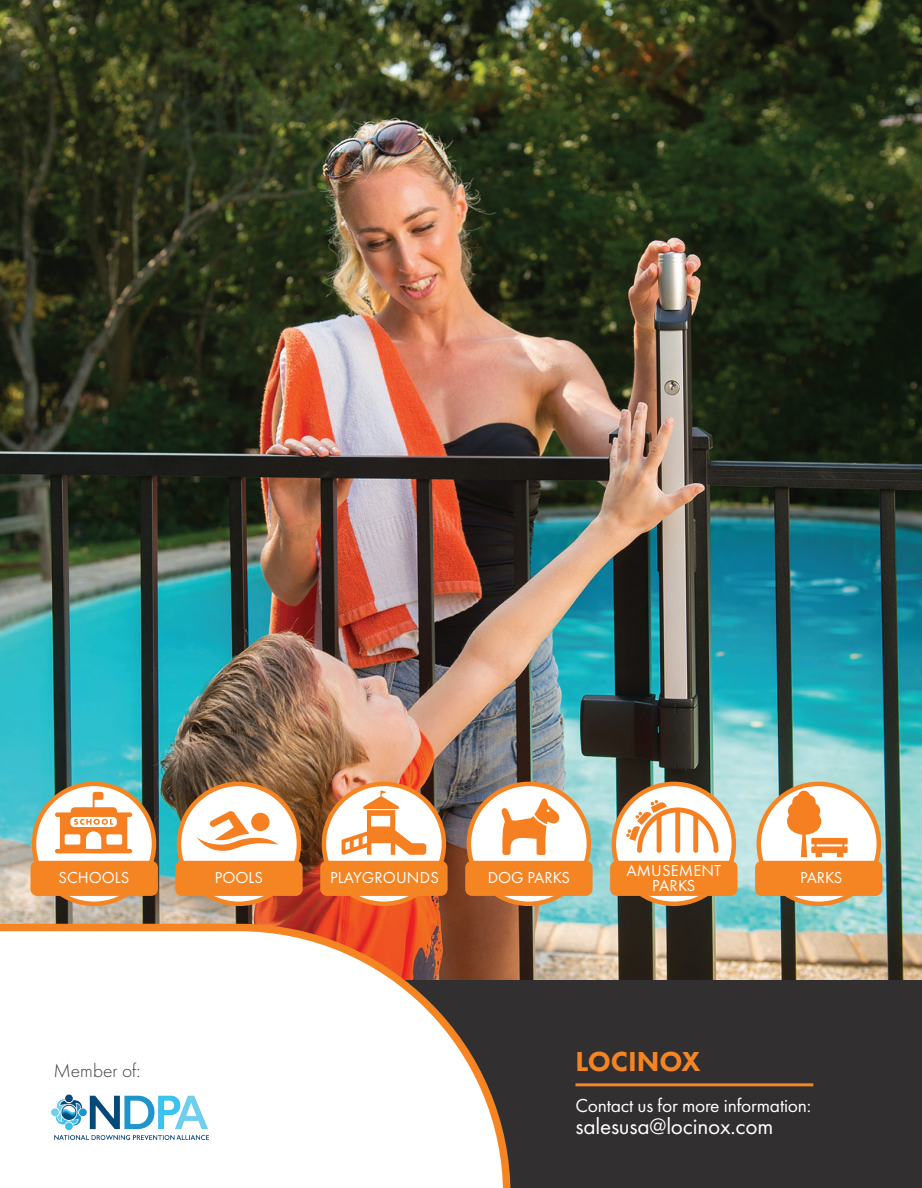
<style>
.page{position:relative;width:922px;height:1188px;background:#fff}
.page>*{position:absolute;margin:0;border:0;box-sizing:border-box;transform-origin:0 0}
.t1{font:800 28.5px "Futura PT";color:#f58423}
.t2{font:23.25px "Futura PT";letter-spacing:-.01em;color:#fff}
.t3{font:19.5px "Futura PT";letter-spacing:-.01em;color:#fff}
.t4{font:300 19.5px "Futura PT";color:#3e3e3f}
.t5{font:16.5px "Futura PT";color:#fff}
</style>
<div class="page">
<div style="left:0;top:0;width:921px;height:1188px;background:#312f30"></div>
<img style="left:0;top:0;width:921px;height:980px">
<svg style="left:324px;top:784px;width:120px;height:120px;background:#fdefe2"></svg>
<div style="left:321px;top:782px;width:125px;height:124px;border:4px solid #f58423;border-radius:50%"></div>
<div style="left:469px;top:784px;width:119px;height:120px;background:#fff;border-radius:50%"></div>
<div style="left:466px;top:782px;width:125px;height:124px;border:4px solid #f58423;border-radius:50%"></div>
<svg style="left:613px;top:784px;width:120px;height:120px;background:#fdefe3"></svg>
<div style="left:611px;top:782px;width:125px;height:124px;border:4px solid #f58423;border-radius:50%"></div>
<svg style="left:758px;top:784px;width:120px;height:120px;background:#fdf2e8"></svg>
<div style="left:756px;top:782px;width:124px;height:124px;border:4px solid #f58423;border-radius:50%"></div>
<div style="left:179px;top:784px;width:120px;height:120px;background:#fff;border-radius:50%"></div>
<div style="left:177px;top:782px;width:124px;height:124px;border:4px solid #f58423;border-radius:50%"></div>
<svg style="left:34px;top:784px;width:120px;height:120px;background:#fdf0e5"></svg>
<div style="left:32px;top:782px;width:124px;height:124px;border:4px solid #f58423;border-radius:50%"></div>
<div style="left:31px;top:861px;width:127px;height:35px;background:#f58423;border-radius:7px"></div>
<div style="left:175px;top:861px;width:127px;height:35px;background:#f58423;border-radius:7px"></div>
<div style="left:320px;top:861px;width:127px;height:35px;background:#f58423;border-radius:7px"></div>
<div style="left:465px;top:861px;width:127px;height:35px;background:#f58423;border-radius:7px"></div>
<div style="left:610px;top:861px;width:127px;height:35px;background:#f58423;border-radius:7px"></div>
<div style="left:755px;top:861px;width:127px;height:35px;background:#f58423;border-radius:7px"></div>
<svg style="left:626px;top:800px;width:92px;height:53px;background:#fbd6b8"></svg>
<svg style="left:501px;top:798px;width:58px;height:57px"></svg>
<svg style="left:786px;top:791px;width:61px;height:66px;background:#fac69c"></svg>
<svg style="left:341px;top:790px;width:85px;height:65px;background:#f9ceac"></svg>
<svg style="left:196px;top:811px;width:82px;height:40px"></svg>
<div style="left:251px;top:813px;width:18px;height:18px;background:#f57f21;border-radius:50%"></div>
<svg style="left:55px;top:792px;width:77px;height:61px;background:#f9bf90"></svg>
<svg style="left:0;top:924px;width:510px;height:264px;background:#eee2dc"></svg>
<img style="left:50px;top:1094px;width:159px;height:46px">
<hr style="left:575px;top:1083px;width:238px;height:3px;background:#f58423">
<p class="t5" style="left:59px;top:868px;width:72px">SCHOOLS</p>
<p class="t5" style="left:215px;top:868px;width:50px">POOLS</p>
<p class="t5" style="left:330px;top:868px;width:110px">PLAYGROUNDS</p>
<p class="t5" style="left:487px;top:868px;width:84px">DOG PARKS</p>
<p class="t5" style="left:626px;top:860px;width:96px">AMUSEMENT</p>
<p class="t5" style="left:652px;top:875px;width:45px">PARKS</p>
<p class="t5" style="left:799px;top:868px;width:44px">PARKS</p>
<p class="t4" style="left:53px;top:1060px;width:88px">Member of:</p>
<p class="t1" style="left:575px;top:1044px;width:127px">LOCINOX</p>
<p class="t3" style="left:575px;top:1094px;width:237px">Contact us for more information:</p>
<p class="t2" style="left:575px;top:1113px;width:199px">salesusa@locinox.com</p>
</div>
